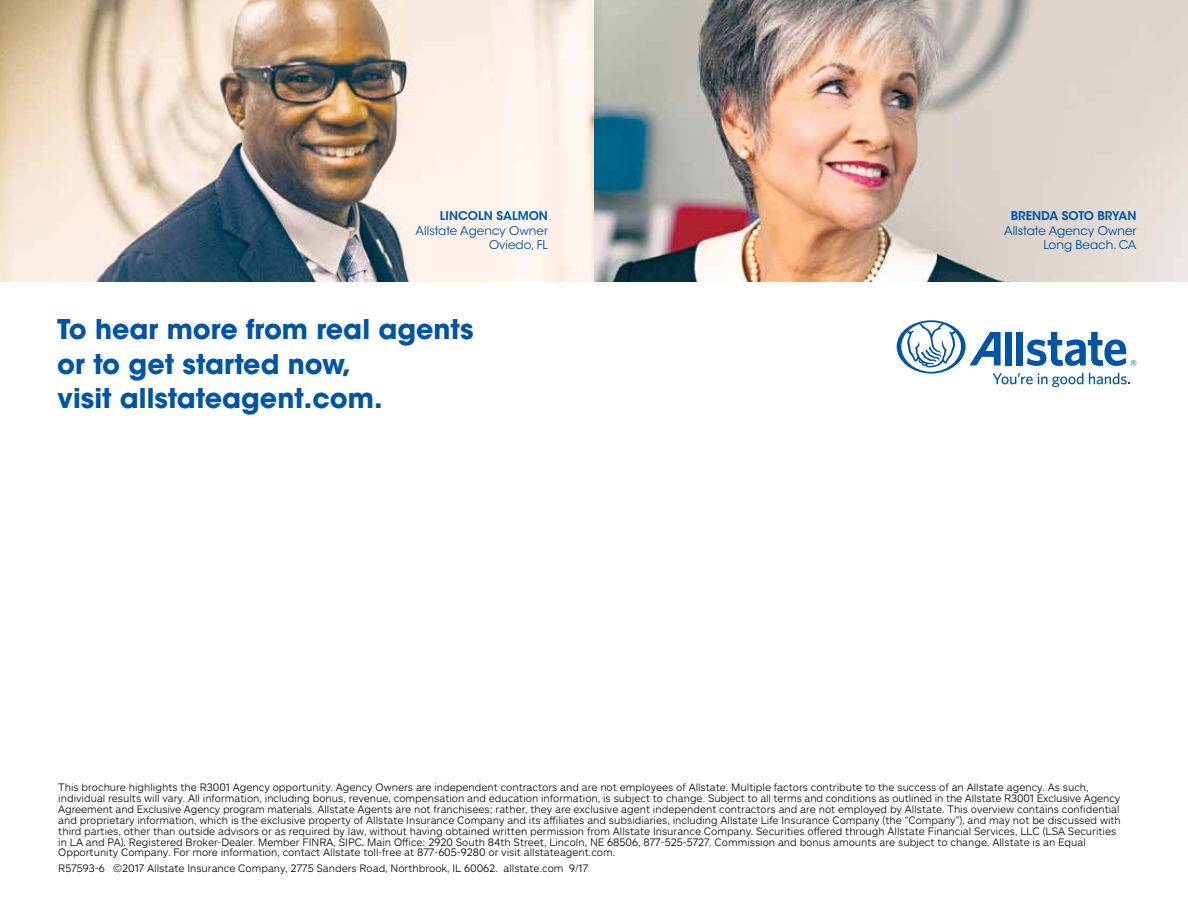
<style>
.page{position:relative;width:1188px;height:918px;background:#fff}
.page>*{position:absolute;margin:0;border:0;box-sizing:border-box;transform-origin:0 0}
.t1{font:700 27px/34.5px "ITC Avant Garde Std";color:#0054a6}
.t2{font:12px/14.4px "ITC Avant Garde Std";color:#0054a6;text-align:right}
.t3{font:600 12px "ITC Avant Garde Std";color:#0054a6}
.t4{font:300 10.5px/10.9px "Allstate Sans";color:#000}
</style>
<div class="page">
<img style="left:594px;top:0;width:594px;height:282px">
<img style="left:0;top:0;width:594px;height:282px">
<svg style="left:897px;top:320px;width:239px;height:67px"></svg>
<p class="t3" style="left:440px;top:208px;width:110px">LINCOLN SALMON</p>
<p class="t2" style="left:416px;top:223px;width:134px">Allstate Agency Owner<br>Oviedo, FL</p>
<h1 class="t1" style="left:57px;top:312px;width:418px">To hear more from real agents or to get started now,<br>visit allstateagent.com.</h1>
<p class="t3" style="left:1011px;top:208px;width:127px">BRENDA SOTO BRYAN</p>
<p class="t2" style="left:1004px;top:223px;width:134px">Allstate Agency Owner<br>Long Beach. CA</p>
<p class="t4" style="left:58px;top:781px;width:1064px">This brochure highlights the R3001 Agency opportunity. Agency Owners are independent contractors and are not employees of Allstate. Multiple factors contribute to the success of an Allstate agency. As such, individual results will vary. All information, including bonus, revenue, compensation and education information, is subject to change. Subject to all terms and conditions as outlined in the Allstate R3001 Exclusive Agency Agreement and Exclusive Agency program materials. Allstate Agents are not franchisees; rather, they are exclusive agent independent contractors and are not employed by Allstate. This overview contains confidential and proprietary information, which is the exclusive property of Allstate Insurance Company and its affiliates and subsidiaries, including Allstate Life Insurance Company (the “Company”), and may not be discussed with third parties, other than outside advisors or as required by law, without having obtained written permission from Allstate Insurance Company. Securities offered through Allstate Financial Services, LLC (LSA Securities in LA and PA). Registered Broker-Dealer. Member FINRA, SIPC. Main Office: 2920 South 84th Street, Lincoln, NE 68506, 877-525-5727. Commission and bonus amounts are subject to change. Allstate is an Equal Opportunity Company. For more information, contact Allstate toll-free at 877-605-9280 or visit allstateagent.com.</p>
<p class="t4" style="left:58px;top:862px;width:532px">R57593-6 ©2017 Allstate Insurance Company, 2775 Sanders Road, Northbrook, IL 60062. allstate.com 9/17</p>
</div>
